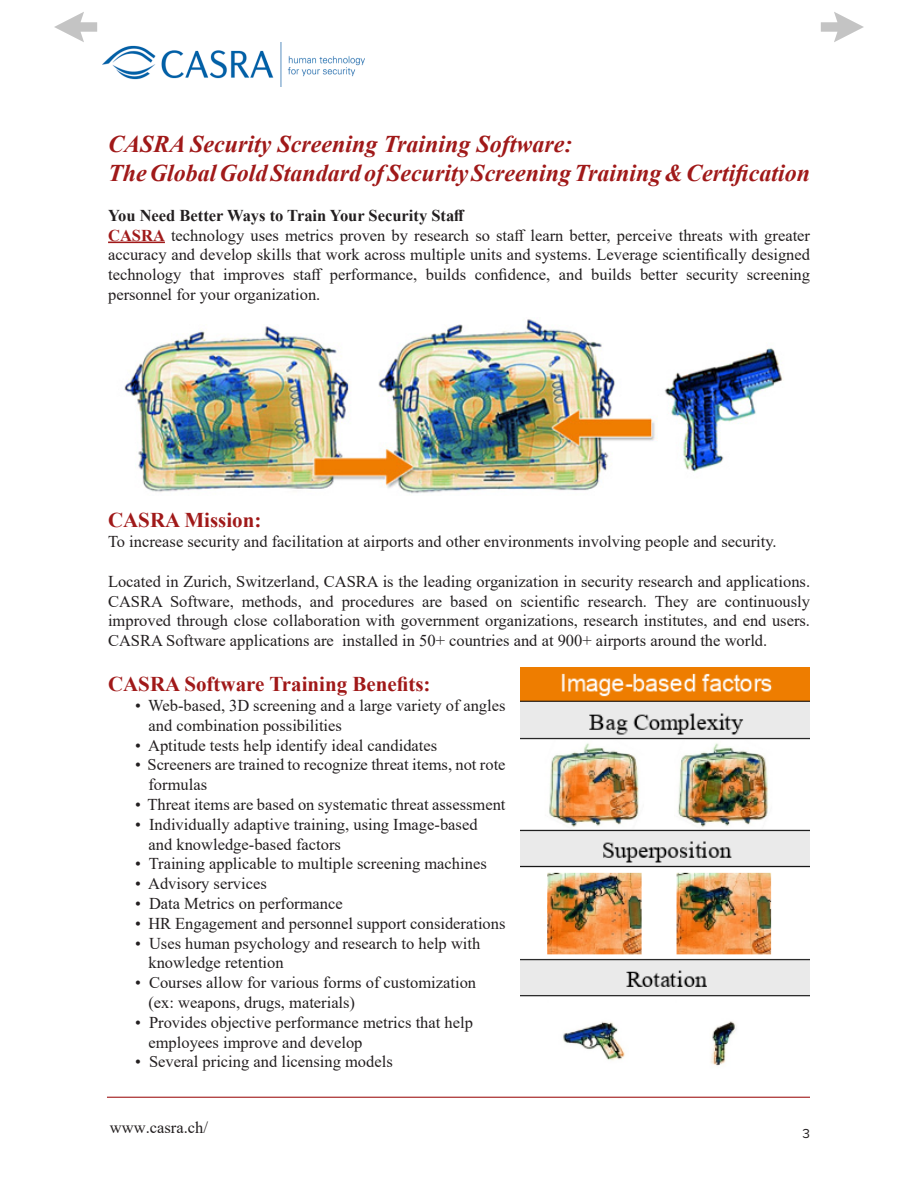
<style>
.page{position:relative;width:918px;height:1188px;background:#fff}
.page>*{position:absolute;margin:0;border:0;box-sizing:border-box;transform-origin:0 0}
.t1{font:italic 700 24px "Times New Roman";color:#a01919}
.t2{font:700 21px "Times New Roman";color:#a01919}
.t3{font:16.5px/19.8px "Times New Roman";color:#231f20;text-align:justify}
.t4{font:700 16.5px "Times New Roman";color:#231f20}
.t5{font:16.5px "Times New Roman";color:#221e1f}
.t6{font:13.5px "Proxima Nova";color:#231f20}
.s1{font-weight:700;color:#a01919}
</style>
<div class="page">
<hr style="left:107px;top:1097px;width:703px;height:1px;background:#a01919">
<svg style="left:54px;top:12px;width:43px;height:30px"></svg>
<hr style="left:108px;top:242px;width:57px;height:1px;background:#a01919">
<svg style="left:821px;top:12px;width:43px;height:30px"></svg>
<img style="left:124px;top:319px;width:659px;height:175px">
<img style="left:102px;top:43px;width:263px;height:43px">
<img style="left:521px;top:668px;width:289px;height:398px">
<p class="t1" style="left:108px;top:128px;width:466px">CASRA Security Screening Training Software:</p>
<p class="t1" style="left:108px;top:156px;width:704px">The Global Gold Standard of Security Screening Training &amp; Certification</p>
<p class="t4" style="left:108px;top:203px;width:358px">You Need Better Ways to Train Your Security Staff</p>
<p class="t3" style="left:108px;top:225px;width:704px"><span class="s1">CASRA</span> technology uses metrics proven by research so staff learn better, perceive threats with greater accuracy and develop skills that work across multiple units and systems. Leverage scientifically designed technology that improves staff performance, builds confidence, and builds better security screening personnel for your organization.</p>
<p class="t2" style="left:108px;top:505px;width:155px">CASRA Mission:</p>
<p class="t3" style="left:108px;top:531px;width:670px">To increase security and facilitation at airports and other environments involving people and security.</p>
<p class="t3" style="left:108px;top:571px;width:704px">Located in Zurich, Switzerland, CASRA is the leading organization in security research and applications.<br>CASRA Software, methods, and procedures are based on scientific research. They are continuously improved through close collaboration with government organizations, research institutes, and end users.<br>CASRA Software applications are installed in 50+ countries and at 900+ airports around the world.</p>
<p class="t2" style="left:108px;top:669px;width:324px">CASRA Software Training Benefits:</p>
<p class="t3" style="left:135px;top:695px;width:372px">• Web-based, 3D screening and a large variety of angles</p>
<p class="t3" style="left:148px;top:715px;width:195px">and combination possibilities</p>
<p class="t3" style="left:135px;top:735px;width:304px">• Aptitude tests help identify ideal candidates</p>
<p class="t3" style="left:135px;top:754px;width:372px">• Screeners are trained to recognize threat items, not rote</p>
<p class="t3" style="left:148px;top:774px;width:60px">formulas</p>
<p class="t3" style="left:135px;top:794px;width:372px">• Threat items are based on systematic threat assessment</p>
<p class="t3" style="left:135px;top:814px;width:344px">• Individually adaptive training, using Image-based</p>
<p class="t3" style="left:148px;top:834px;width:194px">and knowledge-based factors</p>
<p class="t3" style="left:135px;top:853px;width:353px">• Training applicable to multiple screening machines</p>
<p class="t3" style="left:135px;top:873px;width:133px">• Advisory services</p>
<p class="t3" style="left:135px;top:893px;width:209px">• Data Metrics on performance</p>
<p class="t3" style="left:135px;top:913px;width:372px">• HR Engagement and personnel support considerations</p>
<p class="t3" style="left:135px;top:933px;width:347px">• Uses human psychology and research to help with</p>
<p class="t3" style="left:148px;top:952px;width:137px">knowledge retention</p>
<p class="t3" style="left:135px;top:972px;width:343px">• Courses allow for various forms of customization</p>
<p class="t3" style="left:148px;top:992px;width:208px">(ex: weapons, drugs, materials)</p>
<p class="t3" style="left:135px;top:1012px;width:340px">• Provides objective performance metrics that help</p>
<p class="t3" style="left:148px;top:1032px;width:216px">employees improve and develop</p>
<p class="t3" style="left:135px;top:1051px;width:259px">• Several pricing and licensing models</p>
<p class="t5" style="left:110px;top:1116px;width:100px">www.casra.ch/</p>
<p class="t6" style="left:802px;top:1123px;width:9px">3</p>
</div>
